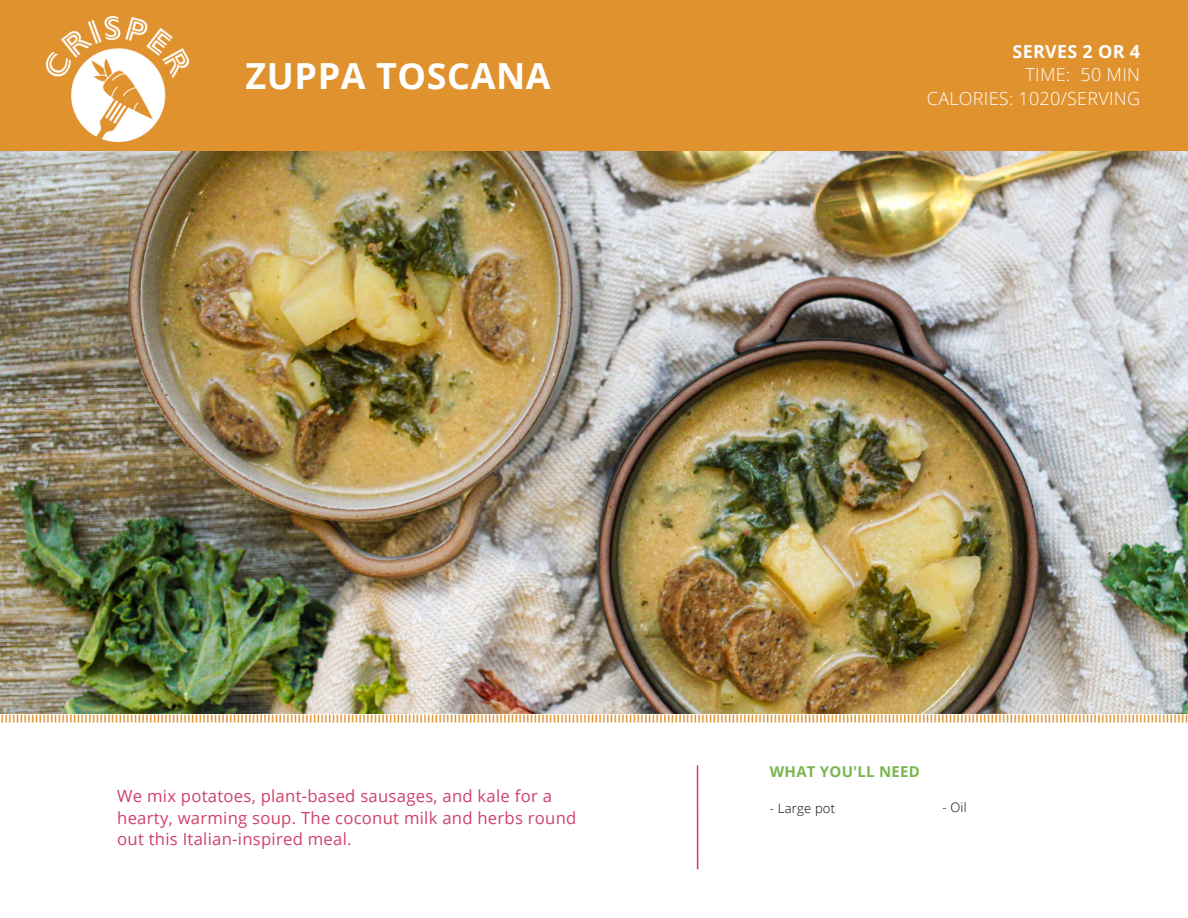
<style>
.page{position:relative;width:1188px;height:918px;background:#fff}
.page>*{position:absolute;margin:0;border:0;box-sizing:border-box;transform-origin:0 0}
.t1{font:700 36px "Open Sans";letter-spacing:.015em;color:#fff}
.t2{font:300 18px/23.1px "Open Sans";letter-spacing:.015em;color:#fff;text-align:right}
.t3{font:16.65px/21.3px "Open Sans";letter-spacing:.015em;color:#cf4169}
.t4{font:700 15px "Open Sans";letter-spacing:.015em;color:#79b652}
.t5{font:300 13.05px "Open Sans";letter-spacing:.015em;color:#000}
.s1{font-weight:700}
</style>
<div class="page">
<img style="left:1px;top:714px;width:1187px;height:81px">
<div style="left:0;top:0;width:1188px;height:157px;background:#e0922f"></div>
<img style="left:46px;top:16px;width:142px;height:125px">
<hr style="left:697px;top:765px;width:2px;height:105px;background:#cf4169">
<img style="left:0;top:151px;width:1188px;height:563px">
<p class="t1" style="left:245px;top:50px;width:307px">ZUPPA TOSCANA</p>
<h3 class="t2" style="left:927px;top:40px;width:215px"><span class="s1">SERVES 2 OR 4<br></span>TIME: 50 MIN<br>CALORIES: 1020/SERVING</h3>
<h2 class="t3" style="left:117px;top:785px;width:461px">We mix potatoes, plant-based sausages, and kale for a hearty, warming soup. The coconut milk and herbs round out this Italian-inspired meal.</h2>
<h4 class="t4" style="left:770px;top:761px;width:151px">WHAT YOU'LL NEED</h4>
<p class="t5" style="left:770px;top:800px;width:67px">- Large pot</p>
<p class="t5" style="left:943px;top:798px;width:26px">- Oil</p>
</div>
